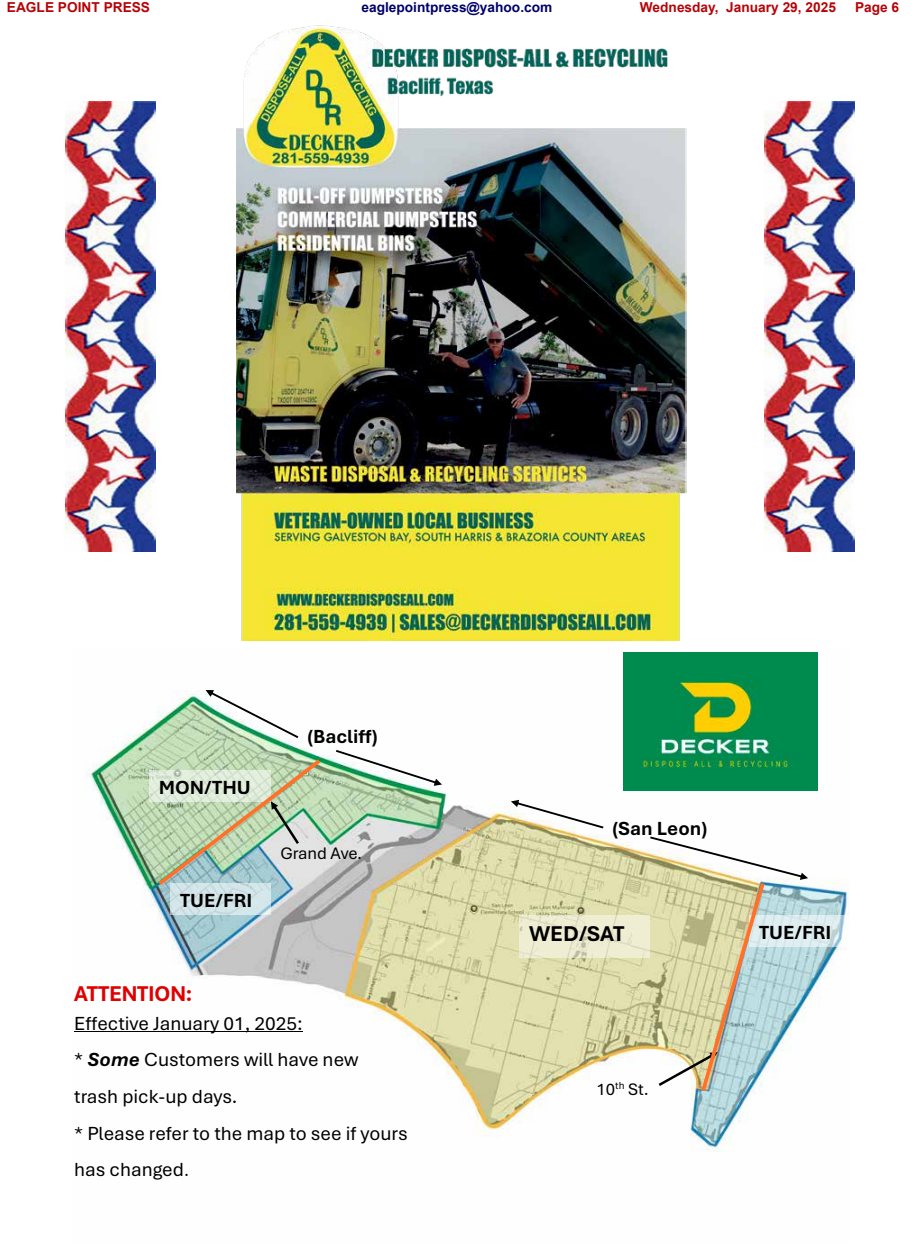
<style>
.page{position:relative;width:923px;height:1260px;background:#fff}
.page>*{position:absolute;margin:0;border:0;box-sizing:border-box;transform-origin:0 0}
.t1{font:700 22.5px "Aptos Display";color:#e00000}
.t2{font:700 22.5px "Aptos";color:#000}
.t3{font:20px/36.6px "Aptos";color:#000}
.t4{font:700 20px "Aptos";color:#000}
.t5{font:17.5px "Aptos";letter-spacing:-.005em;color:#000}
.t6{font:700 13.75px "Arial";color:#b60408}
.t7{font:700 13.75px "Arial";color:#00006b}
.s1{font-weight:700;font-style:italic}
.s2{font-size:17.5px}
</style>
<div class="page">
<img style="left:236px;top:25px;width:450px;height:615px">
<img style="left:86px;top:652px;width:763px;height:500px">
<div style="left:149px;top:770px;width:122px;height:31px;background:#fff;opacity:.53"></div>
<div style="left:171px;top:884px;width:100px;height:31px;background:#fff;opacity:.53"></div>
<div style="left:519px;top:915px;width:131px;height:43px;background:#fff;opacity:.46"></div>
<div style="left:749px;top:915px;width:100px;height:32px;background:#fff;opacity:.53"></div>
<svg style="left:336px;top:750px;width:106px;height:36px"></svg>
<svg style="left:206px;top:690px;width:92px;height:48px"></svg>
<svg style="left:511px;top:800px;width:92px;height:28px"></svg>
<hr style="left:74px;top:1031px;width:229px;height:1px;background:#000">
<img style="left:623px;top:652px;width:194px;height:139px">
<img style="left:650px;top:837px;width:158px;height:258px">
<img style="left:154px;top:756px;width:170px;height:133px">
<img style="left:65px;top:101px;width:90px;height:450px">
<img style="left:764px;top:101px;width:90px;height:450px">
<p class="t6" style="left:7px;top:-2px;width:145px">EAGLE POINT PRESS</p>
<p class="t7" style="left:361px;top:-2px;width:192px">eaglepointpress@yahoo.com</p>
<p class="t6" style="left:640px;top:-2px;width:197px">Wednesday, January 29, 2025</p>
<p class="t6" style="left:855px;top:-2px;width:46px">Page 6</p>
<p class="t4" style="left:159px;top:773px;width:93px">MON/THU</p>
<p class="t4" style="left:180px;top:887px;width:74px">TUE/FRI</p>
<p class="t4" style="left:307px;top:723px;width:72px">(Bacliff)</p>
<p class="t5" style="left:280px;top:841px;width:83px">Grand Ave.</p>
<p class="t1" style="left:74px;top:978px;width:119px">ATTENTION:</p>
<p class="t3" style="left:74px;top:1004px;width:335px">Effective January 01, 2025:<br>* <span class="s1">Some</span> Customers will have new<br>trash pick-up days.<br>* Please refer to the map to see if yours has changed<span class="s2">.</span></p>
<p class="t4" style="left:612px;top:815px;width:96px">(San Leon)</p>
<p class="t2" style="left:529px;top:918px;width:97px">WED/SAT</p>
<p class="t4" style="left:759px;top:918px;width:74px">TUE/FRI</p>
<p class="t5" style="left:596px;top:1077px;width:54px">10<sup>th</sup> St.</p>
</div>
